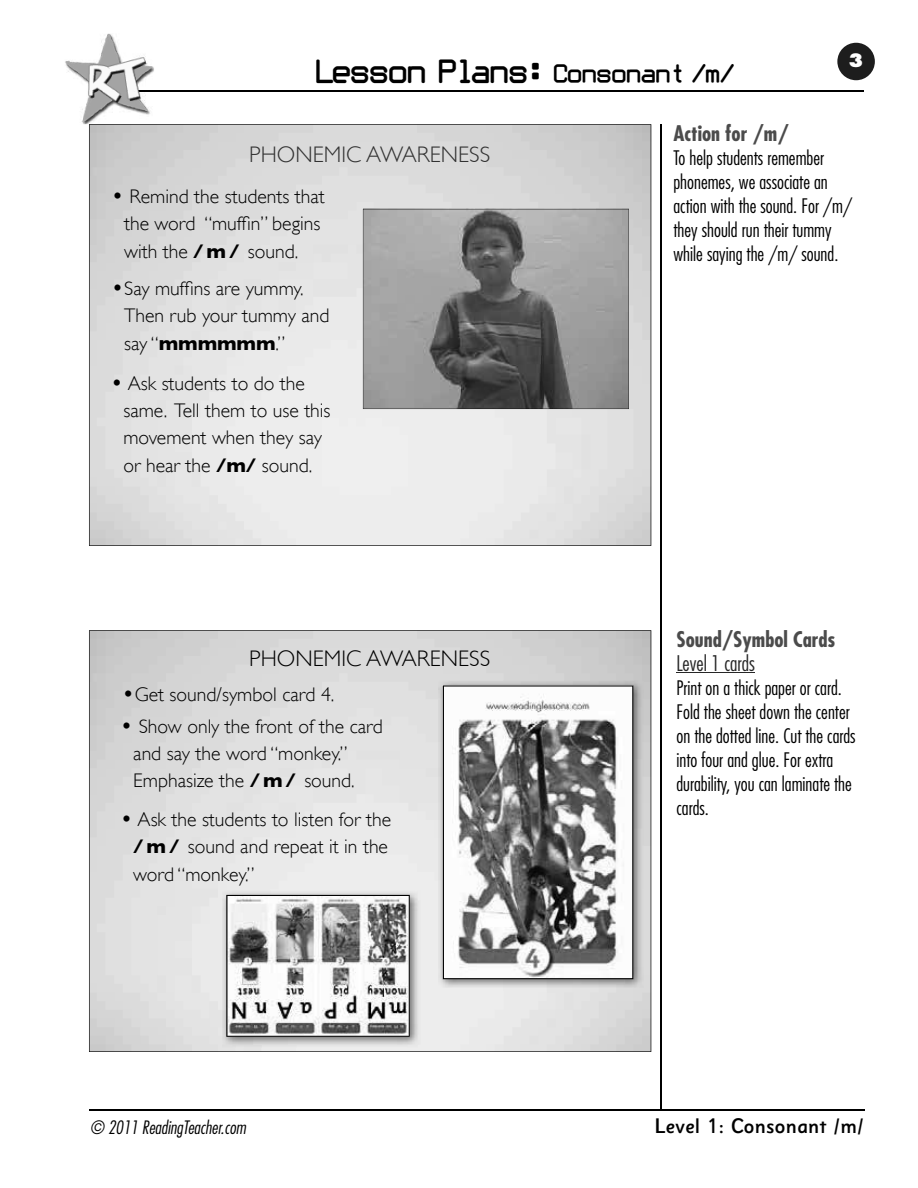
<style>
.page{position:relative;width:918px;height:1188px;background:#fff}
.page>*{position:absolute;margin:0;border:0;box-sizing:border-box;transform-origin:0 0}
.t1{font:27px "Obliviousfont";color:#000}
.t2{font:300 22.5px "Gill Sans";color:#323232}
.t3{font:300 22.5px "Gill Sans";color:#000}
.t4{font:700 condensed 21px "Futura";color:#4b4b4b}
.t5{font:500 21px "Sassoon Sans US Md";color:#000}
.t6{font:300 condensed 21px "Futura";color:#272727}
.t7{font:300 19.65px/27.5px "Gill Sans";color:#000}
.t8{font:300 condensed 19.5px/24px "Futura";color:#000}
.t9{font:italic 300 condensed 18px "Futura";color:#000}
.t10{font:800 18px "Futura";color:#fff}
.s1{font-size:21px}
.s2{font-size:24.6px}
.s3{font-weight:700}
</style>
<div class="page">
<div style="left:837px;top:43px;width:38px;height:37px;background:#1d1d1d;border-radius:50%"></div>
<hr style="left:90px;top:90px;width:774px;height:2px;background:#000">
<hr style="left:661px;top:124px;width:1px;height:986px;background:#000">
<hr style="left:89px;top:1109px;width:776px;height:2px;background:#000">
<img style="left:65px;top:33px;width:89px;height:91px">
<img style="left:90px;top:90px;width:64px;height:2px">
<svg style="left:89px;top:124px;width:562px;height:422px"></svg>
<svg style="left:89px;top:630px;width:562px;height:422px"></svg>
<hr style="left:676px;top:672px;width:79px;height:1px;background:#272727">
<h1 class="t1" style="left:316px;top:59px;width:420px">Lesson Plans: <span class="s1">Consonant /m/</span></h1>
<p class="t10" style="left:849px;top:49px;width:16px">3</p>
<p class="t2" style="left:249px;top:142px;width:242px">PHONEMIC AWARENESS</p>
<p class="t7" style="left:124px;top:183px;width:202px;text-indent:-13px"><span class="s2">•</span> Remind the students that the word “muffin” begins with the <span class="s3">/m/</span> sound.</p>
<p class="t7" style="left:124px;top:275px;width:207px;text-indent:-13px"><span class="s2">•</span>Say muffins are yummy.<br>Then rub your tummy and say “<span class="s3">mmmmmm</span>.”</p>
<p class="t7" style="left:123px;top:369px;width:209px;text-indent:-13px"><span class="s2">•</span> Ask students to do the same. Tell them to use this movement when they say or hear the <span class="s3">/m/</span> sound.</p>
<p class="t3" style="left:249px;top:646px;width:242px">PHONEMIC AWARENESS</p>
<p class="t7" style="left:122px;top:680px;width:214px"><span class="s2">•</span>Get sound/symbol card 4.</p>
<p class="t7" style="left:133px;top:712px;width:251px;text-indent:-13px"><span class="s2">•</span> Show only the front of the card and say the word “monkey.”<br>Emphasize the <span class="s3">/m/</span> sound.</p>
<p class="t7" style="left:133px;top:806px;width:259px;text-indent:-13px"><span class="s2">•</span> Ask the students to listen for the <span class="s3">/m/</span> sound and repeat it in the word “monkey.”</p>
<p class="t9" style="left:90px;top:1116px;width:157px">© 2011 ReadingTeacher.com</p>
<p class="t4" style="left:674px;top:120px;width:117px">Action for /m/</p>
<p class="t8" style="left:674px;top:145px;width:180px">To help students remember phonemes, we associate an action with the sound. For /m/ they should run their tummy while saying the /m/ sound.</p>
<p class="t4" style="left:676px;top:625px;width:160px">Sound/Symbol Cards</p>
<p class="t6" style="left:676px;top:650px;width:80px">Level 1 cards</p>
<p class="t8" style="left:676px;top:675px;width:181px">Print on a thick paper or card.<br>Fold the sheet down the center on the dotted line. Cut the cards into four and glue. For extra durability, you can laminate the cards.</p>
<p class="t5" style="left:655px;top:1115px;width:211px">Level 1: Consonant /m/</p>
</div>
